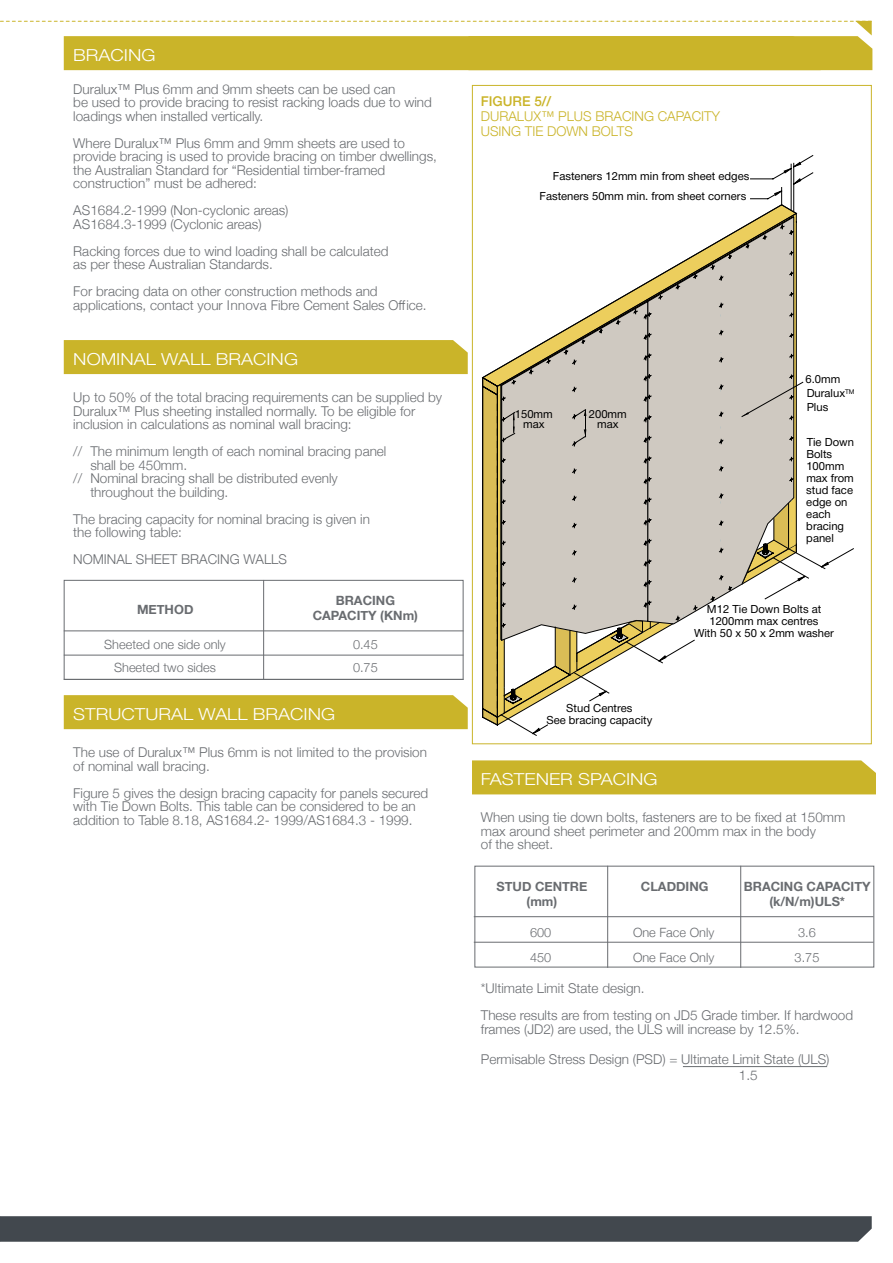
<style>
.page{position:relative;width:893px;height:1263px;background:#fff}
.page>*{position:absolute;margin:0;border:0;box-sizing:border-box;transform-origin:0 0}
.t1{font:300 16.5px "Helvetica Neue";color:#fff;scale:1.15 1}
.t2{font:300 13.5px/13.5px "Helvetica Neue";color:#696c70}
.t3{font:300 13.5px/15px "Helvetica Neue";color:#cab429}
.t4{font:500 13.5px "Helvetica Neue";color:#cab429}
.t5{font:300 12.75px/25.5px "Helvetica Neue";color:#696c70}
.t6{font:700 12.75px/15px "Helvetica Neue";color:#696c70;text-align:center}
.t7{font:11.25px/12px "Helvetica Neue";color:#000;text-align:center}
.s1{font-family:"Helvetica"}
</style>
<div class="page">
<svg style="left:0;top:1216px;width:872px;height:26px;background:#464c51"></svg>
<svg style="left:0;top:21px;width:872px;height:49px"></svg>
<div style="left:64px;top:340px;width:404px;height:34px;background:#cab429"></div>
<div style="left:64px;top:695px;width:404px;height:34px;background:#cab429"></div>
<div style="left:472px;top:760px;width:404px;height:34px;background:#cab429"></div>
<div style="left:64px;top:580px;width:399px;height:100px;border:1px solid #696c70"></div>
<hr style="left:64px;top:631px;width:399px;height:1px;background:#696c70">
<hr style="left:64px;top:655px;width:399px;height:1px;background:#696c70">
<hr style="left:64px;top:679px;width:399px;height:1px;background:#696c70">
<hr style="left:263px;top:580px;width:1px;height:100px;background:#696c70">
<div style="left:474px;top:866px;width:400px;height:101px;border:1px solid #696c70"></div>
<hr style="left:474px;top:916px;width:399px;height:1px;background:#696c70">
<hr style="left:474px;top:942px;width:399px;height:1px;background:#696c70">
<hr style="left:683px;top:1066px;width:144px;height:1px;background:#696c70">
<hr style="left:607px;top:866px;width:1px;height:102px;background:#696c70">
<hr style="left:740px;top:866px;width:1px;height:102px;background:#696c70">
<svg style="left:750px;top:155px;width:104px;height:424px"></svg>
<svg style="left:750px;top:204px;width:47px;height:18px"></svg>
<svg style="left:681px;top:216px;width:113px;height:404px"></svg>
<svg style="left:681px;top:230px;width:60px;height:4px"></svg>
<svg style="left:600px;top:234px;width:141px;height:206px"></svg>
<svg style="left:710px;top:254px;width:22px;height:27px"></svg>
<svg style="left:718px;top:302px;width:6px;height:6px"></svg>
<svg style="left:718px;top:330px;width:6px;height:6px"></svg>
<svg style="left:718px;top:357px;width:6px;height:6px"></svg>
<svg style="left:718px;top:384px;width:6px;height:6px"></svg>
<svg style="left:718px;top:411px;width:6px;height:6px"></svg>
<svg style="left:718px;top:438px;width:6px;height:6px"></svg>
<svg style="left:718px;top:466px;width:6px;height:6px"></svg>
<svg style="left:718px;top:493px;width:6px;height:6px"></svg>
<svg style="left:718px;top:520px;width:6px;height:6px"></svg>
<svg style="left:718px;top:547px;width:6px;height:6px"></svg>
<svg style="left:741px;top:222px;width:65px;height:363px;background:#c2bbad"></svg>
<svg style="left:692px;top:605px;width:6px;height:6px"></svg>
<svg style="left:710px;top:575px;width:22px;height:27px"></svg>
<svg style="left:481px;top:309px;width:200px;height:426px"></svg>
<p class="t1" style="left:73px;top:42px;width:73px">BRACING</p>
<p class="t2" style="left:73px;top:81px;width:360px">Duralux™ Plus 6mm and 9mm sheets can be used can<br>be used to provide bracing to resist racking loads due to wind loadings when installed vertically.</p>
<p class="t2" style="left:73px;top:135px;width:365px">Where Duralux™ Plus 6mm and 9mm sheets are used to provide bracing is used to provide bracing on timber dwellings, the Australian Standard for “Residential timber-framed construction” must be adhered:</p>
<p class="t2" style="left:73px;top:203px;width:217px">AS1684.2-1999 (Non-cyclonic areas)<br>AS1684.3-1999 (Cyclonic areas)</p>
<p class="t2" style="left:73px;top:243px;width:317px">Racking forces due to wind loading shall be calculated as per these Australian Standards.</p>
<p class="t2" style="left:73px;top:284px;width:355px">For bracing data on other construction methods and applications, contact your <span class="s1">Innova</span> Fibre Cement Sales Office.</p>
<p class="t1" style="left:73px;top:346px;width:197px">NOMINAL WALL BRACING</p>
<p class="t2" style="left:73px;top:389px;width:370px">Up to 50% of the total bracing requirements can be supplied by<br>Duralux™ Plus sheeting installed normally. To be eligible for inclusion in calculations as nominal wall bracing:</p>
<p class="t2" style="left:73px;top:443px;width:315px">// The minimum length of each nominal bracing panel</p>
<p class="t2" style="left:90px;top:457px;width:98px">shall be 450mm.</p>
<p class="t2" style="left:73px;top:470px;width:266px">// Nominal bracing shall be distributed evenly</p>
<p class="t2" style="left:90px;top:484px;width:140px">throughout the building.</p>
<p class="t2" style="left:73px;top:511px;width:298px">The bracing capacity for nominal bracing is given in the following table:</p>
<p class="t2" style="left:73px;top:551px;width:215px">NOMINAL SHEET BRACING WALLS</p>
<p class="t6" style="left:137px;top:603px;width:58px">METHOD</p>
<p class="t6" style="left:313px;top:594px;width:107px">BRACING<br>CAPACITY (KNm)</p>
<p class="t5" style="left:104px;top:632px;width:123px;line-height:23px;text-align:center">Sheeted one side only<br>Sheeted two sides</p>
<p class="t5" style="left:353px;top:632px;width:26px;line-height:23px">0.45<br>0.75</p>
<p class="t1" style="left:73px;top:701px;width:229px">STRUCTURAL WALL BRACING</p>
<p class="t2" style="left:73px;top:744px;width:355px">The use of Duralux™ Plus 6mm is not limited to the provision of nominal wall bracing.</p>
<p class="t2" style="left:73px;top:785px;width:356px">Figure 5 gives the design bracing capacity for panels secured with Tie Down Bolts. This table can be considered to be an addition to Table 8.18, AS1684.2- 1999/AS1684.3 - 1999.</p>
<p class="t4" style="left:481px;top:91px;width:72px">FIGURE 5//</p>
<p class="t3" style="left:481px;top:108px;width:241px">DURALUX™ PLUS BRACING CAPACITY<br>USING TIE DOWN BOLTS</p>
<p class="t7" style="left:553px;top:171px;width:198px">Fasteners 12mm min from sheet edges</p>
<p class="t7" style="left:540px;top:191px;width:208px">Fasteners 50mm min. from sheet corners</p>
<p class="t7" style="left:515px;top:409px;width:39px;line-height:10.5px">150mm max</p>
<p class="t7" style="left:589px;top:409px;width:39px;line-height:10.5px">200mm max</p>
<p class="t7" style="left:805px;top:374px;width:36px">6.0mm</p>
<p class="t7" style="left:807px;top:387px;width:50px;line-height:13.5px;text-align:left">Duralux<sup>TM<br></sup>Plus</p>
<p class="t7" style="left:807px;top:436px;width:49px">Tie Down</p>
<p class="t7" style="left:806px;top:449px;width:49px;text-align:left">Bolts<br>100mm max from stud face edge on each bracing panel</p>
<p class="t7" style="left:707px;top:604px;width:116px">M12 Tie Down Bolts at</p>
<p class="t7" style="left:546px;top:702px;width:108px">Stud Centres<br>See bracing capacity</p>
<p class="t1" style="left:481px;top:766px;width:155px">FASTENER SPACING</p>
<p class="t7" style="left:694px;top:615px;width:141px">1200mm max centres<br>With 50 x 50 x 2mm washer</p>
<p class="t2" style="left:481px;top:810px;width:366px">When using tie down bolts, fasteners are to be fixed at 150mm max around sheet perimeter and 200mm max in the body<br>of the sheet.</p>
<p class="t6" style="left:496px;top:879px;width:92px">STUD CENTRE (mm)</p>
<p class="t6" style="left:641px;top:879px;width:69px">CLADDING</p>
<p class="t6" style="left:744px;top:879px;width:128px">BRACING CAPACITY (k/N/m)ULS*</p>
<p class="t5" style="left:530px;top:918px;width:23px">600<br>450</p>
<p class="t5" style="left:633px;top:918px;width:83px">One Face Only<br>One Face Only</p>
<p class="t5" style="left:795px;top:918px;width:26px">3.6<br>3.75</p>
<p class="t2" style="left:481px;top:974px;width:374px;line-height:27px">*Ultimate Limit State design.<br>These results are from testing on JD5 Grade timber. If hardwood</p>
<p class="t2" style="left:481px;top:1021px;width:320px">frames (JD2) are used, the ULS will increase by 12.5%.</p>
<p class="t2" style="left:739px;top:1050px;width:92px;line-height:16.5px;text-indent:-258px">Permisable Stress Design (PSD) = Ultimate Limit State (ULS)<br>1.5</p>
</div>
